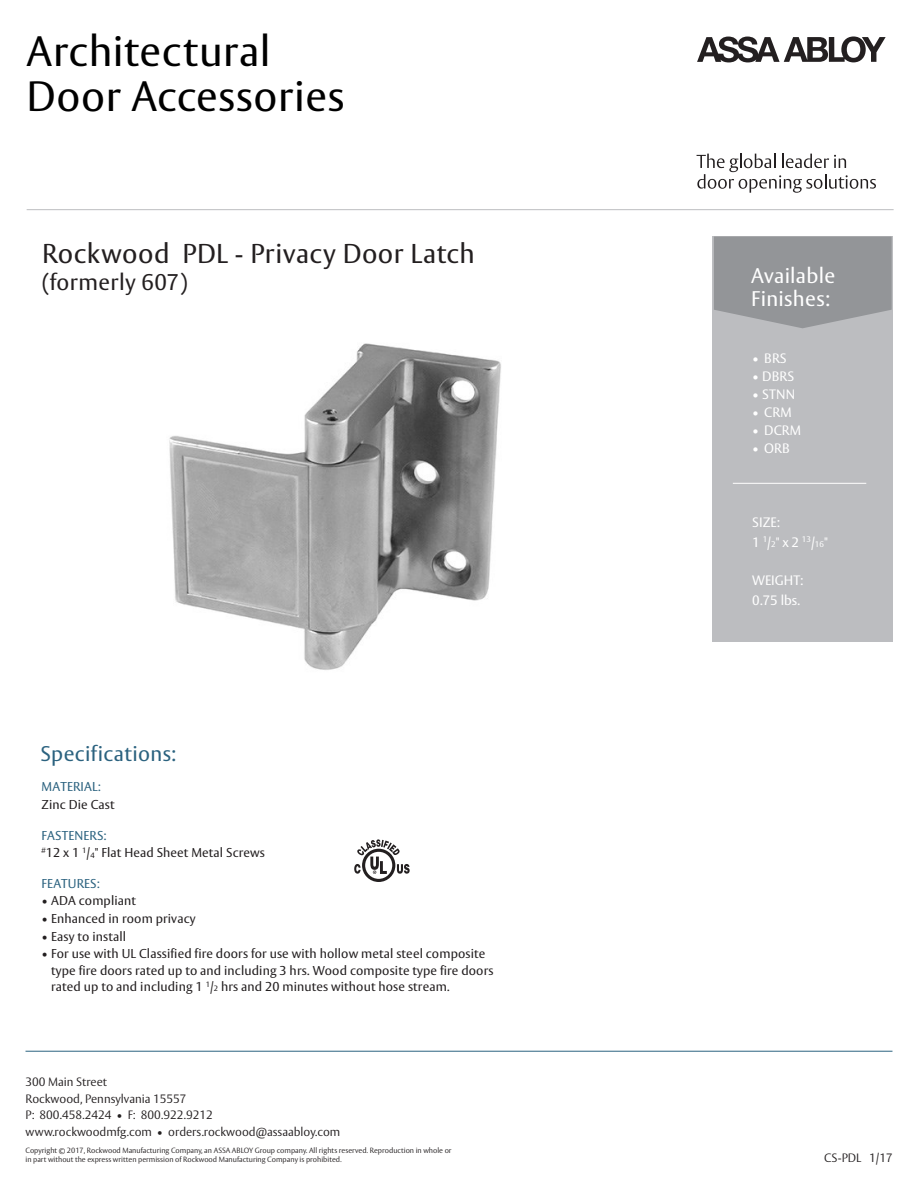
<style>
.page{position:relative;width:918px;height:1188px;background:#fff}
.page>*{position:absolute;margin:0;border:0;box-sizing:border-box;transform-origin:0 0}
.t1{font:42px/45.8px "ASSA Vesta";letter-spacing:.015em;color:#000}
.t2{font:27px "ASSA Vesta";letter-spacing:.015em;color:#231f20}
.t3{font:22.5px "ASSA Vesta";letter-spacing:.02em;color:#231f20}
.t4{font:21px/22.5px "ASSA Vesta";letter-spacing:.015em;color:#fff}
.t5{font:21px "ASSA Vesta";letter-spacing:.015em;color:#2b627f}
.t6{font:13.5px/20.1px "ASSA Vesta";letter-spacing:.01em;color:#fff}
.t7{font:12.75px/16.5px "ASSA Vesta";letter-spacing:.01em;color:#231f20}
.t8{font:12.75px "ASSA Vesta";letter-spacing:.01em;color:#2b627f}
.t9{font:300 12px/16.5px "ASSA Vesta";color:#231f20}
.t10{font:300 7.5px/9px "ASSA Vesta";color:#231f20}
.s1{color:#2b627f}
.s2{font-size:7.65px}
.s3{font-size:8.1px}
</style>
<div class="page">
<div style="left:713px;top:237px;width:180px;height:405px;background:#bcbdc0"></div>
<svg style="left:714px;top:237px;width:178px;height:91px;background:#97989b"></svg>
<hr style="left:26px;top:1051px;width:866px;height:1px;background:#2b627f">
<img style="left:169px;top:343px;width:332px;height:327px">
<hr style="left:733px;top:483px;width:133px;height:1px;background:#fff">
<svg style="left:354px;top:839px;width:56px;height:43px"></svg>
<svg style="left:697px;top:36px;width:189px;height:26px"></svg>
<svg style="left:697px;top:154px;width:179px;height:39px"></svg>
<hr style="left:27px;top:209px;width:867px;height:1px;background:#bcbdc0">
<h1 class="t1" style="left:27px;top:30px;width:319px">Architectural<br>Door Accessories</h1>
<h2 class="t2" style="left:42px;top:237px;width:434px">Rockwood PDL - Privacy Door Latch</h2>
<h3 class="t3" style="left:42px;top:269px;width:147px">(formerly 607)</h3>
<h3 class="t5" style="left:41px;top:741px;width:137px">Specifications:</h3>
<p class="t8" style="left:42px;top:779px;width:61px">MATERIAL:</p>
<p class="t7" style="left:42px;top:797px;width:74px">Zinc Die Cast</p>
<p class="t7" style="left:42px;top:827px;width:225px;line-height:17.5px"><span class="s1">FASTENERS:<br></span><sup>#</sup>12 x 1 <sup>1</sup>/<span class="s2">4</span>" Flat Head Sheet Metal Screws</p>
<p class="t8" style="left:42px;top:876px;width:60px">FEATURES:</p>
<p class="t7" style="left:42px;top:893px;width:96px">• ADA compliant</p>
<p class="t7" style="left:42px;top:911px;width:155px">• Enhanced in room privacy</p>
<p class="t7" style="left:42px;top:928px;width:86px">• Easy to install</p>
<p class="t7" style="left:51px;top:946px;width:444px;text-indent:-9px">• For use with UL Classified fire doors for use with hollow metal steel composite type fire doors rated up to and including 3 hrs. Wood composite type fire doors rated up to and including 1 <sup>1</sup>/<span class="s2">2</span> hrs and 20 minutes without hose stream.</p>
<h3 class="t4" style="left:751px;top:265px;width:86px">Available<br>Finishes:</h3>
<p class="t6" style="left:752px;top:349px;width:36px">• BRS</p>
<p class="t6" style="left:752px;top:367px;width:44px">• DBRS</p>
<p class="t6" style="left:752px;top:385px;width:44px">• STNN</p>
<p class="t6" style="left:752px;top:403px;width:41px">• CRM</p>
<p class="t6" style="left:752px;top:421px;width:51px">• DCRM</p>
<p class="t6" style="left:752px;top:439px;width:39px">• ORB</p>
<p class="t6" style="left:752px;top:512px;width:77px">SIZE:<br>1 <sup>1</sup>/<span class="s3">2</span>" x 2 <sup>13</sup>/<span class="s3">16</span>"</p>
<p class="t6" style="left:752px;top:571px;width:53px">WEIGHT:<br>0.75 lbs.</p>
<p class="t9" style="left:26px;top:1074px;width:316px">300 Main Street<br>Rockwood, Pennsylvania 15557<br>P: 800.458.2424 • F: 800.922.9212 www.rockwoodmfg.com • orders.rockwood@assaabloy.com</p>
<p class="t10" style="left:26px;top:1147px;width:428px">Copyright © 2017, Rockwood Manufacturing Company, an ASSA ABLOY Group company. All rights reserved. Reproduction in whole or in part without the express written permission of Rockwood Manufacturing Company is prohibited.</p>
<p class="t9" style="left:824px;top:1151px;width:70px">CS-PDL 1/17</p>
</div>
